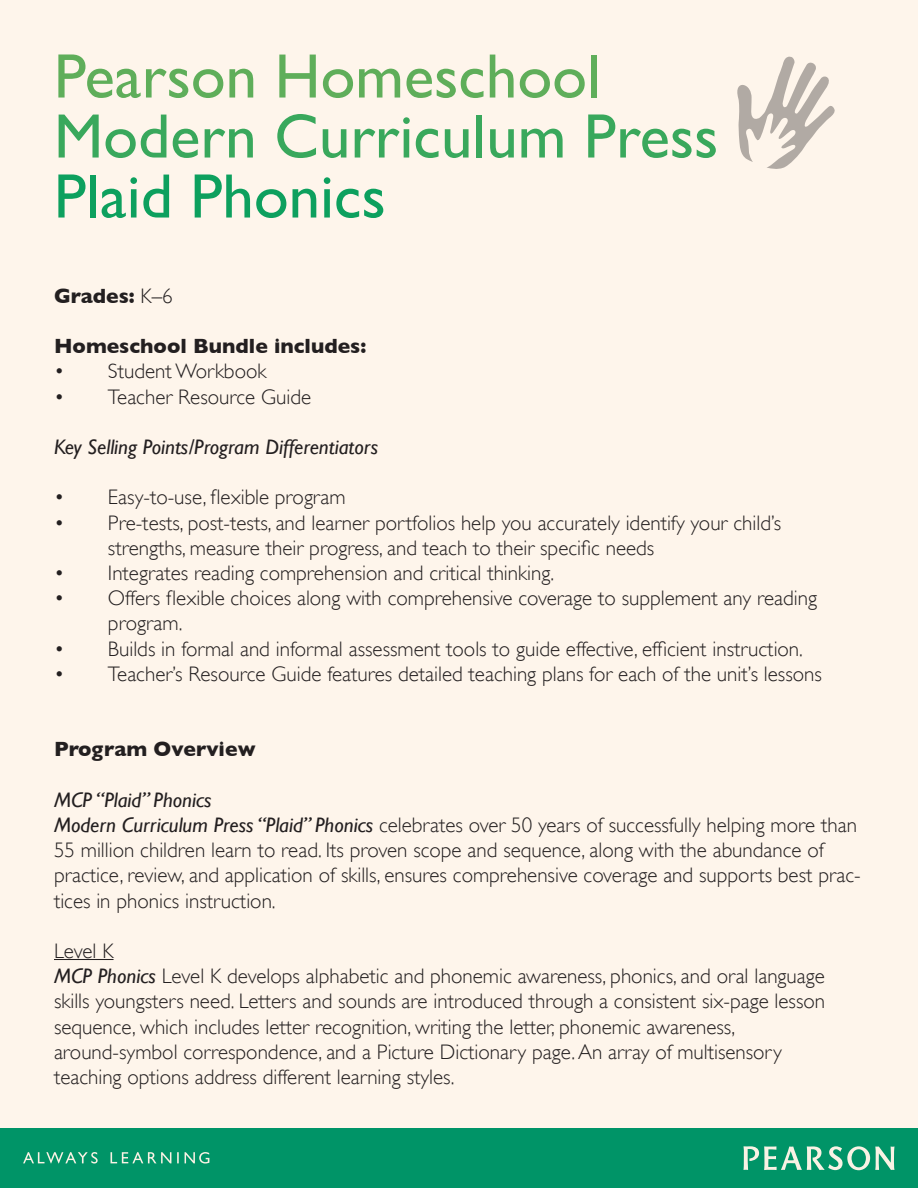
<style>
.page{position:relative;width:918px;height:1188px;background:#fef5eb}
.page>*{position:absolute;margin:0;border:0;box-sizing:border-box;transform-origin:0 0}
.t1{font:63px/60px "Gill Sans";color:#39a85c}
.t2{font:300 21px/25.2px "Gill Sans";color:#231f20}
.t3{font:italic 21px "Gill Sans";color:#231f20}
.t4{font:700 21px "Gill Sans";color:#231f20}
.s1{color:#5fae5a}
.s2{color:#0da05e}
.s3{font-weight:300}
.s4{font-weight:400;font-style:italic}
</style>
<div class="page">
<hr style="left:54px;top:959px;width:60px;height:1px;background:#231f20">
<div style="left:0;top:1129px;width:918px;height:59px;background:#009467"></div>
<svg style="left:23px;top:1152px;width:186px;height:12px"></svg>
<svg style="left:744px;top:1146px;width:150px;height:24px"></svg>
<svg style="left:737px;top:56px;width:98px;height:113px"></svg>
<p class="t1" style="left:54px;top:46px;width:666px"><span class="s1">Pearson Homeschool<br></span>Modern Curriculum Press<br><span class="s2">Plaid Phonics</span></p>
<p class="t4" style="left:54px;top:283px;width:120px">Grades: <span class="s3">K–6</span></p>
<p class="t4" style="left:54px;top:334px;width:314px">Homeschool Bundle includes:</p>
<p class="t2" style="left:54px;top:359px;width:214px">• Student Workbook</p>
<p class="t2" style="left:54px;top:384px;width:259px">• Teacher Resource Guide</p>
<p class="t3" style="left:54px;top:435px;width:326px">Key Selling Points/Program Differentiators</p>
<p class="t2" style="left:54px;top:485px;width:293px">• Easy-to-use, flexible program</p>
<p class="t2" style="left:108px;top:510px;width:675px;text-indent:-54px">• Pre-tests, post-tests, and learner portfolios help you accurately identify your child’s strengths, measure their progress, and teach to their specific needs</p>
<p class="t2" style="left:54px;top:560px;width:502px">• Integrates reading comprehension and critical thinking.</p>
<p class="t2" style="left:108px;top:586px;width:711px;text-indent:-54px">• Offers flexible choices along with comprehensive coverage to supplement any reading program.</p>
<p class="t2" style="left:54px;top:636px;width:751px">• Builds in formal and informal assessment tools to guide effective, efficient instruction.</p>
<p class="t2" style="left:54px;top:661px;width:769px">• Teacher’s Resource Guide features detailed teaching plans for each of the unit’s lessons</p>
<p class="t4" style="left:54px;top:737px;width:203px">Program Overview</p>
<p class="t3" style="left:54px;top:788px;width:159px">MCP “Plaid” Phonics</p>
<p class="t2" style="left:54px;top:812px;width:808px"><span class="s4">Modern Curriculum Press “Plaid” Phonics</span> celebrates over 50 years of successfully helping more than 55 million children learn to read. Its proven scope and sequence, along with the abundance of practice, review, and application of skills, ensures comprehensive coverage and supports best prac&shy;tices in phonics instruction.</p>
<p class="t2" style="left:54px;top:938px;width:61px">Level K</p>
<p class="t2" style="left:54px;top:964px;width:773px"><span class="s4">MCP Phonics</span> Level K develops alphabetic and phonemic awareness, phonics, and oral language skills youngsters need. Letters and sounds are introduced through a consistent six-page lesson sequence, which includes letter recognition, writing the letter, phonemic awareness, around-symbol correspondence, and a Picture Dictionary page. An array of multisensory teaching options address different learning styles.</p>
</div>
